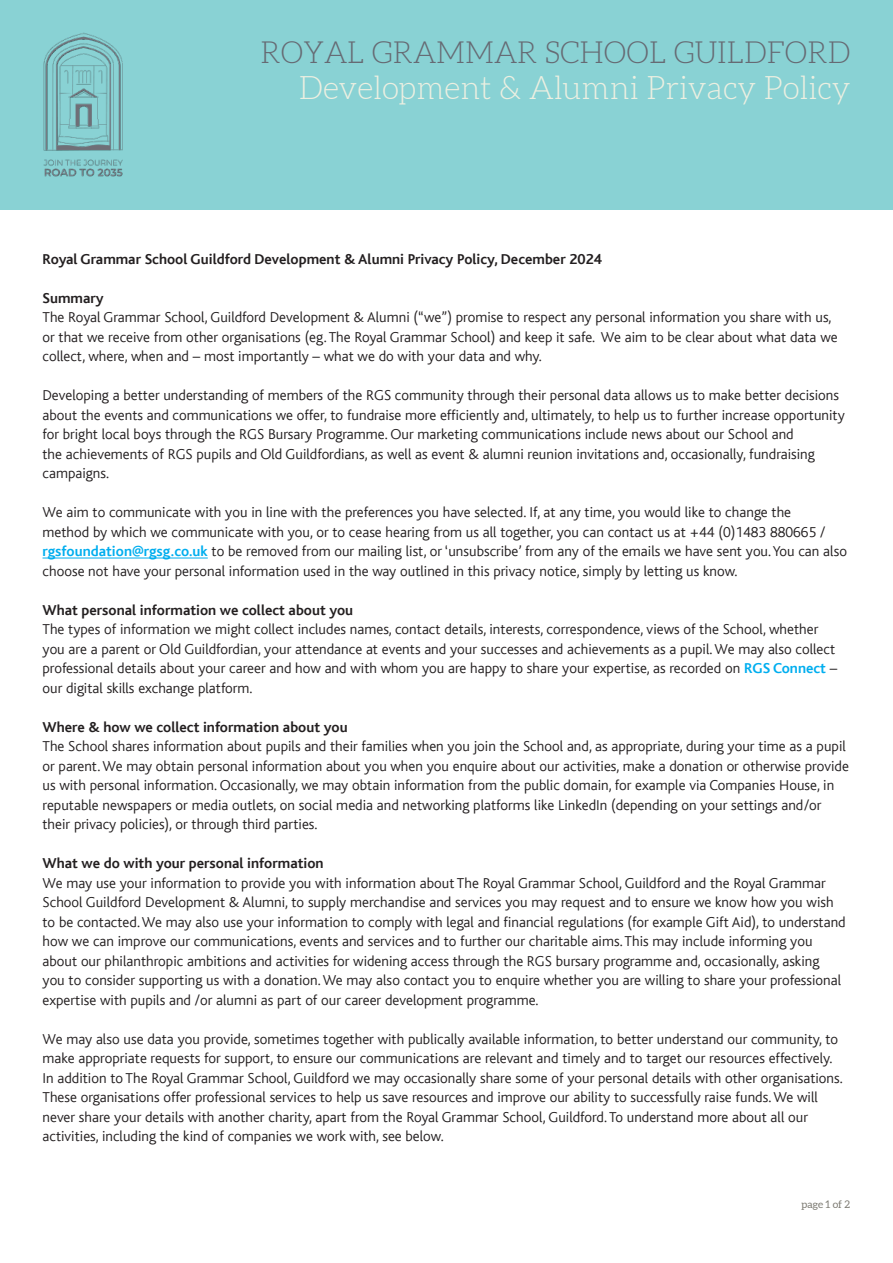
<style>
.page{position:relative;width:893px;height:1263px;background:#fff}
.page>*{position:absolute;margin:0;border:0;box-sizing:border-box;transform-origin:0 0}
.t1{font:300 31.8px "Aleo";color:#ecefe1}
.t2{font:300 30px "Aleo";color:#666a73}
.t3{font:300 15px/19.5px "Bliss";color:#231f20}
.t4{font:700 15px "Bliss";color:#231f20}
.t5{font:10.5px "Aleo";color:#7d7b73}
.s1{font-weight:700;color:#00aeef}
</style>
<div class="page">
<hr style="left:43px;top:558px;width:165px;height:1px;background:#00aeef">
<div style="left:0;top:0;width:893px;height:209px;background:#89d2d4"></div>
<img style="left:43px;top:32px;width:80px;height:144px">
<h2 class="t2" style="left:261px;top:41px;width:591px">ROYAL GRAMMAR SCHOOL GUILDFORD</h2>
<h1 class="t1" style="left:299px;top:76px;width:553px">Development &amp; Alumni Privacy Policy</h1>
<p class="t4" style="left:43px;top:252px;width:561px">Royal Grammar School Guildford Development &amp; Alumni Privacy Policy, December 2024</p>
<p class="t4" style="left:43px;top:291px;width:63px">Summary</p>
<p class="t3" style="left:43px;top:308px;width:797px">The Royal Grammar School, Guildford Development &amp; Alumni (“we”) promise to respect any personal information you share with us, or that we receive from other organisations (eg. The Royal Grammar School) and keep it safe. We aim to be clear about what data we collect, where, when and – most importantly – what we do with your data and why.</p>
<p class="t3" style="left:43px;top:386px;width:804px">Developing a better understanding of members of the RGS community through their personal data allows us to make better decisions about the events and communications we offer, to fundraise more efficiently and, ultimately, to help us to further increase opportunity for bright local boys through the RGS Bursary Programme. Our marketing communications include news about our School and<br>the achievements of RGS pupils and Old Guildfordians, as well as event &amp; alumni reunion invitations and, occasionally, fundraising campaigns.</p>
<p class="t3" style="left:43px;top:503px;width:806px">We aim to communicate with you in line with the preferences you have selected. If, at any time, you would like to change the<br>method by which we communicate with you, or to cease hearing from us all together, you can contact us at +44 (0)1483 880665 / <span class="s1">rgsfoundation@rgsg.co.uk</span> to be removed from our mailing list, or ‘unsubscribe’ from any of the emails we have sent you. You can also choose not have your personal information used in the way outlined in this privacy notice, simply by letting us know.</p>
<p class="t4" style="left:43px;top:603px;width:312px">What personal information we collect about you</p>
<p class="t3" style="left:43px;top:620px;width:796px">The types of information we might collect includes names, contact details, interests, correspondence, views of the School, whether you are a parent or Old Guildfordian, your attendance at events and your successes and achievements as a pupil. We may also collect professional details about your career and how and with whom you are happy to share your expertise, as recorded on <span class="s1">RGS Connect</span> – our digital skills exchange platform.</p>
<p class="t4" style="left:43px;top:720px;width:307px">Where &amp; how we collect information about you</p>
<p class="t3" style="left:43px;top:737px;width:808px">The School shares information about pupils and their families when you join the School and, as appropriate, during your time as a pupil or parent. We may obtain personal information about you when you enquire about our activities, make a donation or otherwise provide us with personal information. Occasionally, we may obtain information from the public domain, for example via Companies House, in reputable newspapers or media outlets, on social media and networking platforms like LinkedIn (depending on your settings and/or their privacy policies), or through third parties.</p>
<p class="t4" style="left:43px;top:857px;width:283px">What we do with your personal information</p>
<p class="t3" style="left:43px;top:874px;width:805px">We may use your information to provide you with information about The Royal Grammar School, Guildford and the Royal Grammar School Guildford Development &amp; Alumni, to supply merchandise and services you may request and to ensure we know how you wish to be contacted. We may also use your information to comply with legal and financial regulations (for example Gift Aid), to understand how we can improve our communications, events and services and to further our charitable aims. This may include informing you about our philanthropic ambitions and activities for widening access through the RGS bursary programme and, occasionally, asking<br>you to consider supporting us with a donation. We may also contact you to enquire whether you are willing to share your professional expertise with pupils and /or alumni as part of our career development programme.</p>
<p class="t3" style="left:43px;top:1030px;width:802px">We may also use data you provide, sometimes together with publically available information, to better understand our community, to make appropriate requests for support, to ensure our communications are relevant and timely and to target our resources effectively.<br>In addition to The Royal Grammar School, Guildford we may occasionally share some of your personal details with other organisations.<br>These organisations offer professional services to help us save resources and improve our ability to successfully raise funds. We will never share your details with another charity, apart from the Royal Grammar School, Guildford. To understand more about all our activities, including the kind of companies we work with, see below.</p>
<p class="t5" style="left:801px;top:1200px;width:50px">page 1 of 2</p>
</div>
